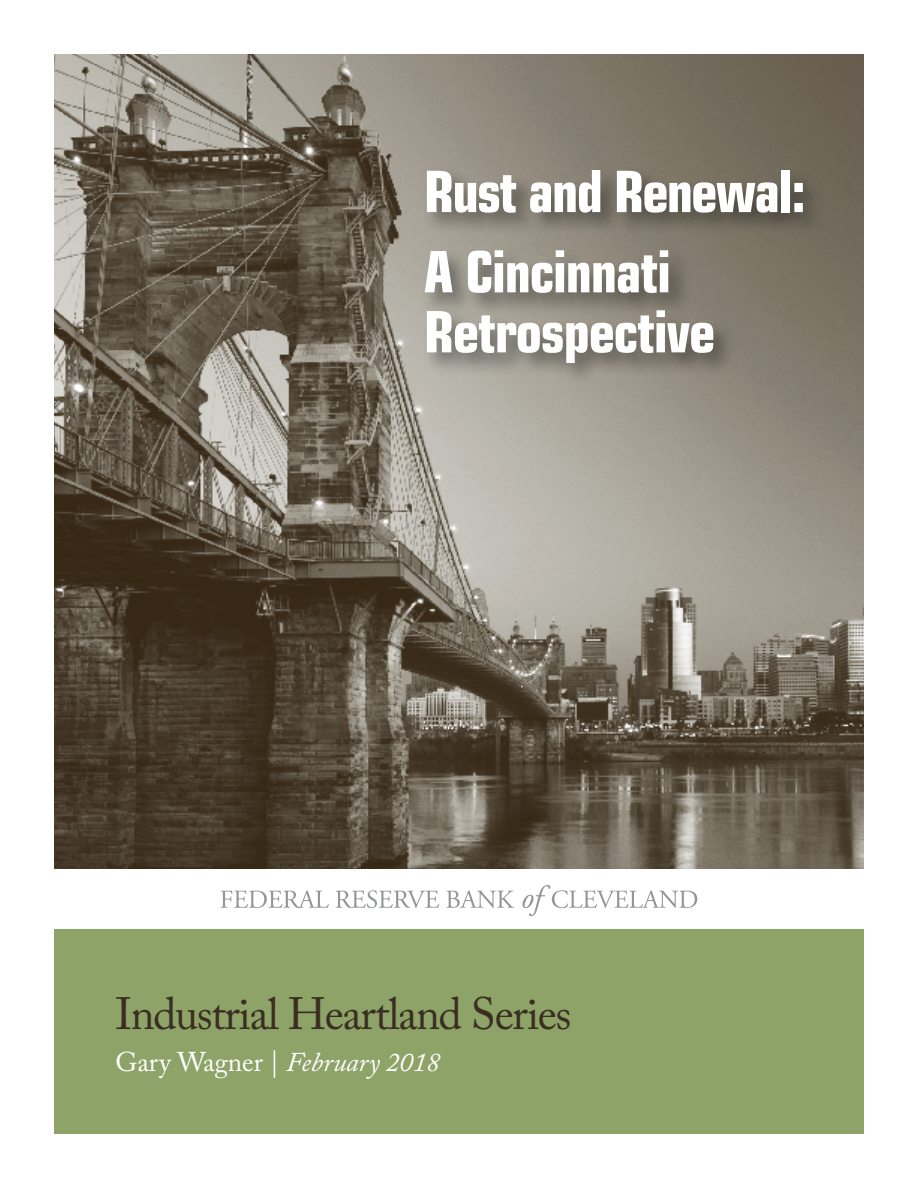
<style>
.page{position:relative;width:918px;height:1188px;background:#fff}
.page>*{position:absolute;margin:0;border:0;box-sizing:border-box;transform-origin:0 0}
.t1{font:700 condensed 57px/80.2px "Square 721 BT";letter-spacing:-.02em;color:#fff}
.t2{font:45px "Adobe Caslon Pro";letter-spacing:-.03em;color:#3b2d22}
.t3{font:italic 27px "Adobe Caslon Pro";color:#fff}
.s1{font-style:normal}
</style>
<div class="page">
<img style="left:54px;top:54px;width:810px;height:814px">
<div style="left:422px;top:167px;width:405px;height:220px;background:#000;opacity:.4"></div>
<svg style="left:221px;top:885px;width:476px;height:31px"></svg>
<div style="left:54px;top:930px;width:810px;height:204px;background:#8da368"></div>
<p class="t1" style="left:424px;top:151px;width:384px">Rust and Renewal:<br>A Cincinnati</p>
<p class="t1" style="left:424px;top:291px;width:293px">Retrospective</p>
<p class="t2" style="left:115px;top:987px;width:458px">Industrial Heartland Series</p>
<p class="t3" style="left:115px;top:1046px;width:326px"><span class="s1">Gary Wagner |</span> February 2018</p>
</div>
